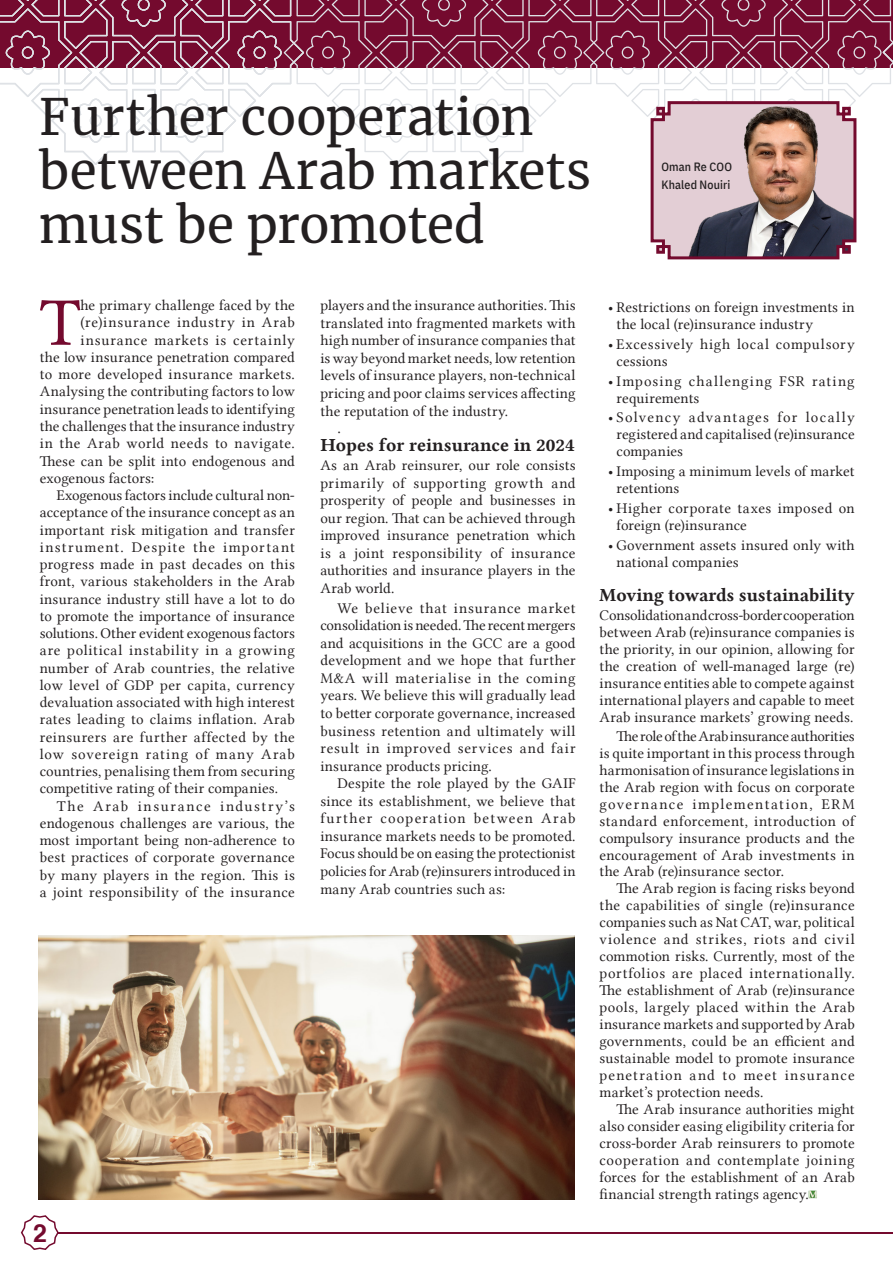
<style>
.page{position:relative;width:893px;height:1263px;background:#fff}
.page>*{position:absolute;margin:0;border:0;box-sizing:border-box;transform-origin:0 0}
.Body_Text_new{font:68.4px "Lin Libertine";color:#740a2e}
.Headline_New_1{font:49.5px/54px "Merriweather";color:#231f20}
.t1{font:700 24.9px "Helvetica";color:#740a2e}
.Subhead_New_1{font:18.75px "Lin Libertine B";color:#231f20}
.Body_Text_new-2{font:15.75px "Lin Libertine";color:#231f20}
.Body_Text_new-3{font:15px/17px "Lin Libertine";letter-spacing:.015em;color:#231f20;text-align:justify}
.Subhead_New_1-2{font:15px/17.5px "Lin Libertine";letter-spacing:.01em;color:#231f20;text-align:justify}
.Body_Text_new-4{font:15px/17px "Lin Libertine";letter-spacing:.07em;color:#231f20}
.Body_Text_new-5{font:15px/17px "Lin Libertine";letter-spacing:.045em;color:#231f20}
.Body_Text_new-6{font:15px "Lin Libertine";letter-spacing:.04em;color:#231f20}
.Body_Text_new-7{font:15px "Lin Libertine";letter-spacing:.055em;color:#231f20}
.Body_Text_new-8{font:15px "Lin Libertine";letter-spacing:.06em;color:#231f20}
.Quote-DesignationCompany{font:500 12px "IBM Plex Sans Cond";letter-spacing:.005em;color:#231f20}
</style>
<div class="page">
<hr style="left:58px;top:1232px;width:835px;height:1px;background:#740a2e">
<svg style="left:20px;top:1215px;width:40px;height:35px"></svg>
<svg style="left:809px;top:1190px;width:8px;height:8px"></svg>
<svg style="left:0;top:0;width:893px;height:260px"></svg>
<img style="left:38px;top:935px;width:536px;height:264px">
<p class="Headline_New_1" style="left:39px;top:89px;width:553px">Further cooperation between Arab markets must be promoted</p>
<p class="Quote-DesignationCompany" style="left:661px;top:157px;width:72px">Oman Re COO</p>
<p class="Quote-DesignationCompany" style="left:661px;top:176px;width:70px">Khaled Nouiri</p>
<p class="Body_Text_new" style="left:40px;top:283px;width:42px">T</p>
<p class="Body_Text_new-3" style="left:81px;top:297px;width:216px">he primary challenge faced by the</p>
<p class="Body_Text_new-7" style="left:81px;top:314px;width:216px">(re)insurance industry in Arab</p>
<p class="Body_Text_new-8" style="left:81px;top:331px;width:216px">insurance markets is certainly</p>
<p class="Body_Text_new-3" style="left:40px;top:349px;width:257px">the low insurance penetration compared</p>
<p class="Body_Text_new-3" style="left:40px;top:366px;width:257px">to more developed insurance markets.</p>
<p class="Body_Text_new-3" style="left:40px;top:383px;width:257px">Analysing the contributing factors to low</p>
<p class="Body_Text_new-3" style="left:40px;top:400px;width:257px">insurance penetration leads to identifying</p>
<p class="Body_Text_new-3" style="left:40px;top:418px;width:257px">the challenges that the insurance industry</p>
<p class="Body_Text_new-6" style="left:40px;top:435px;width:257px">in the Arab world needs to navigate.</p>
<p class="Body_Text_new-3" style="left:40px;top:452px;width:257px">These can be split into endogenous and</p>
<p class="Body_Text_new-3" style="left:40px;top:469px;width:116px">exogenous factors:</p>
<p class="Body_Text_new-3" style="left:40px;top:486px;width:257px;text-indent:17px">Exogenous factors include cultural non&shy;acceptance of the insurance concept as an important risk mitigation and transfer instrument. Despite the important progress made in past decades on this front, various stakeholders in the Arab insurance industry still have a lot to do to promote the importance of insurance solutions. Other evident exogenous factors are political instability in a growing number of Arab countries, the relative low level of GDP per capita, currency devaluation associated with high interest rates leading to claims inflation. Arab reinsurers are further affected by the low sovereign rating of many Arab countries, penalising them from securing competitive rating of their companies.</p>
<p class="Body_Text_new-3" style="left:40px;top:797px;width:257px;text-indent:17px">The Arab insurance industry’s endogenous challenges are various, the most important being non-adherence to best practices of corporate governance by many players in the region. This is a joint responsibility of the insurance</p>
<h3 class="t1" style="left:33px;top:1213px;width:15px">2</h3>
<p class="Body_Text_new-3" style="left:320px;top:297px;width:257px;line-height:17.5px">players and the insurance authorities. This translated into fragmented markets with high number of insurance companies that is way beyond market needs, low retention levels of insurance players, non-technical pricing and poor claims services affecting the reputation of the industry.</p>
<p class="Body_Text_new-2" style="left:337px;top:419px;width:5px">.</p>
<p class="Subhead_New_1" style="left:320px;top:431px;width:256px">Hopes for reinsurance in 2024</p>
<p class="Subhead_New_1-2" style="left:320px;top:456px;width:257px">As an Arab reinsurer, our role consists primarily of supporting growth and prosperity of people and businesses in our region. That can be achieved through improved insurance penetration which is a joint responsibility of insurance authorities and insurance players in the Arab world.</p>
<p class="Body_Text_new-3" style="left:320px;top:599px;width:257px;line-height:17.5px;text-indent:17px">We believe that insurance market consolidation is needed. The recent mergers and acquisitions in the GCC are a good development and we hope that further M&amp;A will materialise in the coming years. We believe this will gradually lead to better corporate governance, increased business retention and ultimately will result in improved services and fair insurance products pricing.</p>
<p class="Body_Text_new-3" style="left:320px;top:775px;width:257px;line-height:17.5px;text-indent:17px">Despite the role played by the GAIF since its establishment, we believe that further cooperation between Arab insurance markets needs to be promoted.<br>Focus should be on easing the protectionist policies for Arab (re)insurers introduced in many Arab countries such as:</p>
<p class="Body_Text_new-3" style="left:617px;top:298px;width:240px;text-indent:-9px">• Restrictions on foreign investments in the local (re)insurance industry</p>
<p class="Body_Text_new-5" style="left:617px;top:335px;width:240px;text-indent:-9px">• Excessively high local compulsory cessions</p>
<p class="Body_Text_new-4" style="left:617px;top:372px;width:240px;text-indent:-9px">• Imposing challenging FSR rating requirements</p>
<p class="Body_Text_new-3" style="left:617px;top:409px;width:240px;text-indent:-9px">• Solvency advantages for locally registered and capitalised (re)insurance companies</p>
<p class="Body_Text_new-3" style="left:617px;top:463px;width:240px;text-indent:-9px">• Imposing a minimum levels of market retentions</p>
<p class="Body_Text_new-3" style="left:617px;top:500px;width:240px;text-indent:-9px">• Higher corporate taxes imposed on foreign (re)insurance</p>
<p class="Body_Text_new-3" style="left:617px;top:537px;width:240px;text-indent:-9px">• Government assets insured only with national companies</p>
<p class="Subhead_New_1" style="left:600px;top:582px;width:257px">Moving towards sustainability</p>
<p class="Subhead_New_1-2" style="left:600px;top:607px;width:257px;line-height:17px">Consolidation and cross-border cooperation between Arab (re)insurance companies is the priority, in our opinion, allowing for the creation of well-managed large (re) insurance entities able to compete against international players and capable to meet Arab insurance markets’ growing needs.</p>
<p class="Body_Text_new-3" style="left:600px;top:727px;width:257px;text-indent:17px">The role of the Arab insurance authorities is quite important in this process through harmonisation of insurance legislations in the Arab region with focus on corporate governance implementation, ERM standard enforcement, introduction of compulsory insurance products and the encouragement of Arab investments in the Arab (re)insurance sector.</p>
<p class="Body_Text_new-3" style="left:600px;top:880px;width:257px;text-indent:17px">The Arab region is facing risks beyond the capabilities of single (re)insurance companies such as Nat CAT, war, political violence and strikes, riots and civil commotion risks. Currently, most of the portfolios are placed internationally.<br>The establishment of Arab (re)insurance pools, largely placed within the Arab insurance markets and supported by Arab governments, could be an efficient and sustainable model to promote insurance penetration and to meet insurance market’s protection needs.</p>
<p class="Body_Text_new-3" style="left:600px;top:1100px;width:257px;text-indent:17px">The Arab insurance authorities might also consider easing eligibility criteria for cross-border Arab reinsurers to promote cooperation and contemplate joining forces for the establishment of an Arab financial strength ratings agency.</p>
</div>
